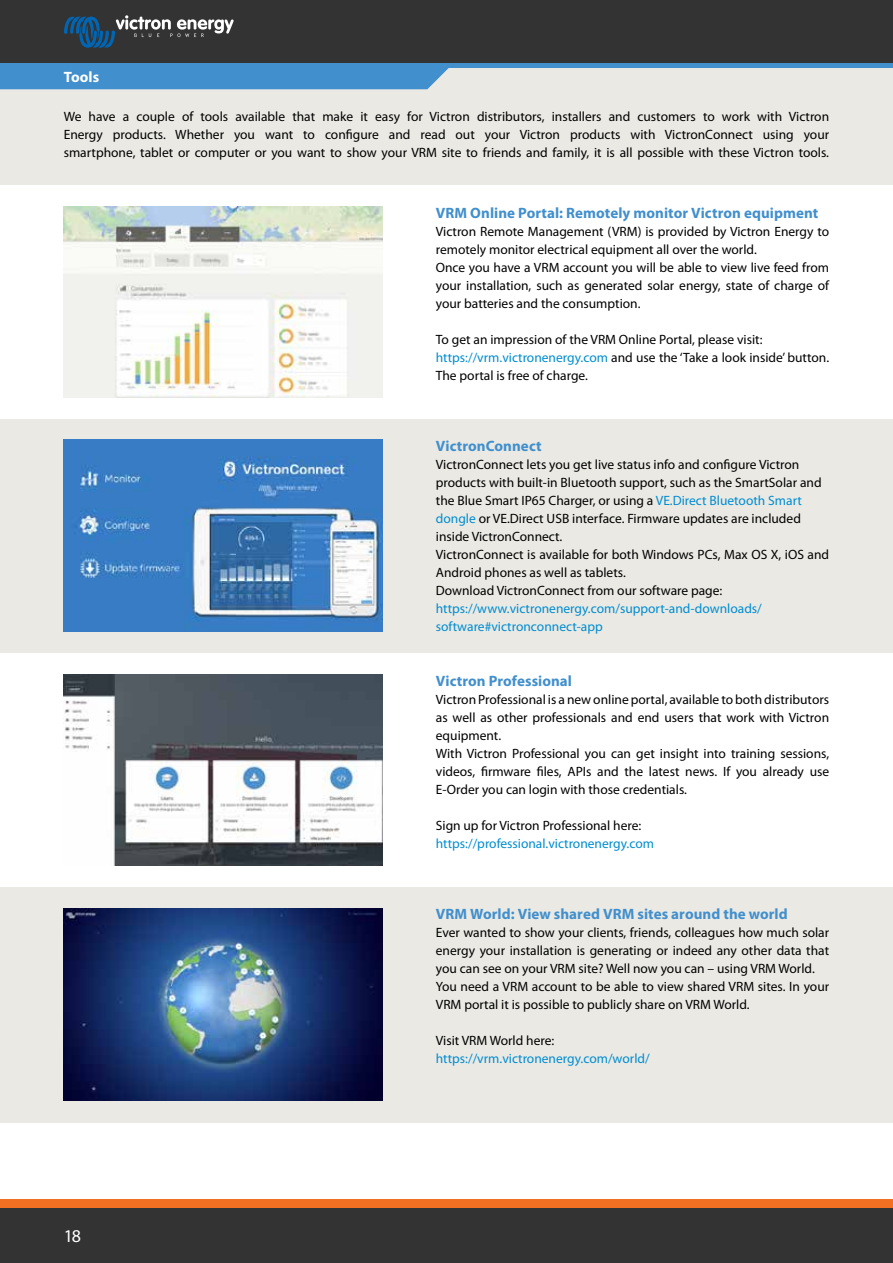
<style>
.page{position:relative;width:893px;height:1263px;background:#fff}
.page>*{position:absolute;margin:0;border:0;box-sizing:border-box;transform-origin:0 0}
.t1{font:18px "Myriad Pro";color:#fff}
.t2{font:700 15px "Myriad Pro";letter-spacing:.005em;color:#418fcd}
.t3{font:700 15px "Myriad Pro";letter-spacing:.005em;color:#fff}
.t4{font:13.5px/18px "Myriad Pro";color:#000}
.t5{font:13.5px/18px "Myriad Pro";color:#008dd0}
.s1{color:#008dd0}
</style>
<div class="page">
<div style="left:0;top:887px;width:893px;height:235px;background:#eae9e4"></div>
<div style="left:0;top:419px;width:893px;height:234px;background:#eae9e4"></div>
<img style="left:64px;top:206px;width:319px;height:192px">
<img style="left:64px;top:440px;width:319px;height:191px">
<img style="left:64px;top:909px;width:319px;height:191px">
<img style="left:63px;top:674px;width:319px;height:191px">
<div style="left:0;top:68px;width:893px;height:117px;background:#eae9e4"></div>
<div style="left:0;top:1208px;width:893px;height:55px;background:#333334"></div>
<div style="left:0;top:1199px;width:893px;height:9px;background:#f36f21"></div>
<div style="left:0;top:0;width:893px;height:64px;background:#333334"></div>
<div style="left:0;top:68px;width:449px;height:21px;background:#418fcd"></div>
<svg style="left:64px;top:15px;width:170px;height:33px"></svg>
<hr style="left:0;top:64px;width:893px;height:4px;background:#418fcd">
<p class="t3" style="left:64px;top:67px;width:37px">Tools</p>
<p class="t4" style="left:64px;top:107px;width:767px;text-align:justify">We have a couple of tools available that make it easy for Victron distributors, installers and customers to work with Victron Energy products. Whether you want to configure and read out your Victron products with VictronConnect using your smartphone, tablet or computer or you want to show your VRM site to friends and family, it is all possible with these Victron tools.</p>
<p class="t2" style="left:436px;top:203px;width:384px">VRM Online Portal: Remotely monitor Victron equipment</p>
<p class="t4" style="left:436px;top:222px;width:395px">Victron Remote Management (VRM) is provided by Victron Energy to remotely monitor electrical equipment all over the world.<br>Once you have a VRM account you will be able to view live feed from your installation, such as generated solar energy, state of charge of your batteries and the consumption.</p>
<p class="t4" style="left:436px;top:330px;width:395px">To get an impression of the VRM Online Portal, please visit: <span class="s1">https://vrm.victronenergy.com</span> and use the ‘Take a look inside’ button.<br>The portal is free of charge.</p>
<p class="t2" style="left:436px;top:437px;width:107px">VictronConnect</p>
<p class="t4" style="left:436px;top:456px;width:395px">VictronConnect lets you get live status info and configure Victron products with built-in Bluetooth support, such as the SmartSolar and the Blue Smart IP65 Charger, or using a <span class="s1">VE.Direct Bluetooth Smart dongle</span> or VE.Direct USB interface. Firmware updates are included inside VictronConnect.<br>VictronConnect is available for both Windows PCs, Max OS X, iOS and Android phones as well as tablets.<br>Download VictronConnect from our software page:</p>
<p class="t5" style="left:436px;top:600px;width:328px">https://www.victronenergy.com/support-and-downloads/ software#victronconnect-app</p>
<p class="t2" style="left:436px;top:671px;width:138px">Victron Professional</p>
<p class="t4" style="left:436px;top:690px;width:395px">Victron Professional is a new online portal, available to both distributors as well as other professionals and end users that work with Victron equipment.<br>With Victron Professional you can get insight into training sessions, videos, firmware files, APIs and the latest news. If you already use E-Order you can login with those credentials.</p>
<p class="t4" style="left:436px;top:816px;width:207px">Sign up for Victron Professional here:</p>
<p class="t5" style="left:436px;top:834px;width:220px">https://professional.victronenergy.com</p>
<h1 class="t1" style="left:64px;top:1224px;width:19px">18</h1>
<p class="t2" style="left:436px;top:904px;width:353px">VRM World: View shared VRM sites around the world</p>
<p class="t4" style="left:436px;top:923px;width:395px">Ever wanted to show your clients, friends, colleagues how much solar energy your installation is generating or indeed any other data that you can see on your VRM site? Well now you can – using VRM World.<br>You need a VRM account to be able to view shared VRM sites. In your VRM portal it is possible to publicly share on VRM World.</p>
<p class="t4" style="left:436px;top:1031px;width:120px">Visit VRM World here:</p>
<p class="t5" style="left:436px;top:1049px;width:215px">https://vrm.victronenergy.com/world/</p>
</div>
